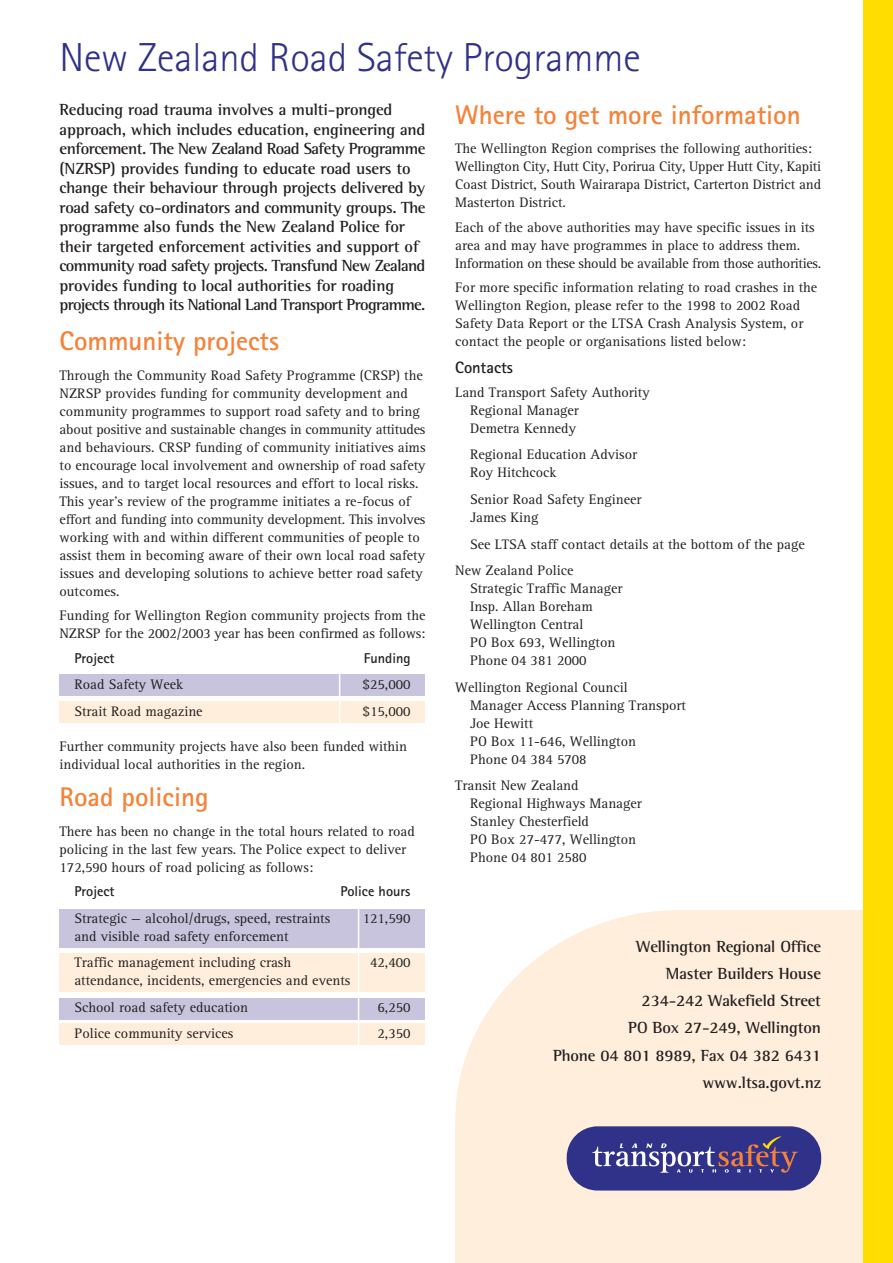
<style>
.page{position:relative;width:893px;height:1263px;background:#fff}
.page>*{position:absolute;margin:0;border:0;box-sizing:border-box;transform-origin:0 0}
.t1{font:40.5px "Rotis Sans Serif Light NZT";color:#303188}
.t2{font:27px "Rotis Sans Serif Bold NZT";color:#f58238}
.t3{font:16.5px/19.5px "Rotis Semi Serif Bold NZT";letter-spacing:-.01em;color:#231f20}
.t4{font:16.5px "Rotis Sans Serif Bold NZT";color:#231f20}
.t5{font:14.25px/18px "Rotis Serif NZT";color:#231f20}
.t6{font:14.25px "Rotis Sans Serif Bold NZT";color:#231f20}
</style>
<div class="page">
<div style="left:60px;top:953px;width:365px;height:39px;background:#ffeedc"></div>
<div style="left:60px;top:701px;width:365px;height:22px;background:#ffeedc"></div>
<div style="left:60px;top:674px;width:365px;height:22px;background:#c8c4dd"></div>
<div style="left:60px;top:1024px;width:365px;height:21px;background:#ffeedc"></div>
<div style="left:60px;top:909px;width:365px;height:38px;background:#c8c4dd"></div>
<div style="left:60px;top:998px;width:365px;height:21px;background:#c8c4dd"></div>
<hr style="left:358px;top:904px;width:1px;height:147px;background:#fff">
<svg style="left:455px;top:910px;width:408px;height:217px;background:#feefe0"></svg>
<div style="left:455px;top:1127px;width:437px;height:136px;background:#ffeedc"></div>
<div style="left:863px;top:0;width:29px;height:1263px;background:#fd0"></div>
<div style="left:566px;top:1126px;width:255px;height:65px;background:#303188;border-radius:31px"></div>
<svg style="left:592px;top:1136px;width:206px;height:37px"></svg>
<hr style="left:339px;top:669px;width:1px;height:59px;background:#fff">
<h1 class="t1" style="left:60px;top:42px;width:582px">New Zealand Road Safety Programme</h1>
<p class="t3" style="left:60px;top:101px;width:367px">Reducing road trauma involves a multi-pronged approach, which includes education, engineering and enforcement. The New Zealand Road Safety Programme (NZRSP) provides funding to educate road users to change their behaviour through projects delivered by road safety co-ordinators and community groups. The programme also funds the New Zealand Police for their targeted enforcement activities and support of community road safety projects. Transfund New Zealand provides funding to local authorities for roading projects through its National Land Transport Programme.</p>
<h2 class="t2" style="left:60px;top:331px;width:221px">Community projects</h2>
<p class="t5" style="left:60px;top:367px;width:367px">Through the Community Road Safety Programme (CRSP) the NZRSP provides funding for community development and community programmes to support road safety and to bring about positive and sustainable changes in community attitudes and behaviours. CRSP funding of community initiatives aims to encourage local involvement and ownership of road safety issues, and to target local resources and effort to local risks.<br>This year's review of the programme initiates a re-focus of effort and funding into community development. This involves working with and within different communities of people to assist them in becoming aware of their own local road safety issues and developing solutions to achieve better road safety outcomes.</p>
<p class="t5" style="left:60px;top:608px;width:367px">Funding for Wellington Region community projects from the<br>NZRSP for the 2002/2003 year has been confirmed as follows:</p>
<p class="t6" style="left:74px;top:652px;width:42px">Project</p>
<p class="t6" style="left:364px;top:652px;width:48px">Funding</p>
<p class="t5" style="left:74px;top:677px;width:110px">Road Safety Week</p>
<p class="t5" style="left:362px;top:677px;width:50px">$25,000</p>
<p class="t5" style="left:74px;top:703px;width:130px">Strait Road magazine</p>
<p class="t5" style="left:362px;top:703px;width:50px">$15,000</p>
<p class="t5" style="left:60px;top:738px;width:349px">Further community projects have also been funded within individual local authorities in the region.</p>
<h2 class="t2" style="left:60px;top:787px;width:150px">Road policing</h2>
<p class="t5" style="left:60px;top:823px;width:357px">There has been no change in the total hours related to road policing in the last few years. The Police expect to deliver<br>172,590 hours of road policing as follows:</p>
<p class="t6" style="left:74px;top:886px;width:42px">Project</p>
<p class="t6" style="left:340px;top:886px;width:72px">Police hours</p>
<p class="t5" style="left:74px;top:910px;width:257px">Strategic — alcohol/drugs, speed, restraints</p>
<p class="t5" style="left:363px;top:910px;width:49px">121,590</p>
<p class="t5" style="left:74px;top:924px;width:218px;line-height:26.5px">and visible road safety enforcement<br>Traffic management including crash</p>
<h2 class="t2" style="left:455px;top:105px;width:347px">Where to get more information</h2>
<p class="t5" style="left:455px;top:141px;width:367px">The Wellington Region comprises the following authorities:<br>Wellington City, Hutt City, Porirua City, Upper Hutt City, Kapiti Coast District, South Wairarapa District, Carterton District and Masterton District.</p>
<p class="t5" style="left:455px;top:219px;width:367px">Each of the above authorities may have specific issues in its area and may have programmes in place to address them.<br>Information on these should be available from those authorities.</p>
<p class="t5" style="left:455px;top:279px;width:363px">For more specific information relating to road crashes in the Wellington Region, please refer to the 1998 to 2002 Road Safety Data Report or the LTSA Crash Analysis System, or contact the people or organisations listed below:</p>
<p class="t4" style="left:455px;top:361px;width:59px">Contacts</p>
<p class="t5" style="left:470px;top:384px;width:181px;text-indent:-15px">Land Transport Safety Authority<br>Regional Manager<br>Demetra Kennedy</p>
<p class="t5" style="left:470px;top:447px;width:168px">Regional Education Advisor<br>Roy Hitchcock</p>
<p class="t5" style="left:470px;top:491px;width:173px">Senior Road Safety Engineer<br>James King</p>
<p class="t5" style="left:455px;top:532px;width:351px;line-height:26.5px;text-indent:15px">See LTSA staff contact details at the bottom of the page<br>New Zealand Police</p>
<p class="t5" style="left:470px;top:580px;width:154px">Strategic Traffic Manager<br>Insp. Allan Boreham<br>Wellington Central<br>PO Box 693, Wellington<br>Phone 04 381 2000</p>
<p class="t5" style="left:470px;top:679px;width:217px;text-indent:-15px">Wellington Regional Council<br>Manager Access Planning Transport<br>Joe Hewitt<br>PO Box 11-646, Wellington<br>Phone 04 384 5708</p>
<p class="t5" style="left:470px;top:777px;width:173px;text-indent:-15px">Transit New Zealand<br>Regional Highways Manager<br>Stanley Chesterfield<br>PO Box 27-477, Wellington<br>Phone 04 801 2580</p>
<p class="t3" style="left:553px;top:934px;width:269px;line-height:27.3px;text-align:right">Wellington Regional Office<br>Master Builders House<br>234-242 Wakefield Street<br>PO Box 27-249, Wellington<br>Phone 04 801 8989, Fax 04 382 6431 www.ltsa.govt.nz</p>
<p class="t5" style="left:370px;top:955px;width:42px">42,400</p>
<p class="t5" style="left:74px;top:969px;width:277px;line-height:26.5px">attendance, incidents, emergencies and events<br>School road safety education</p>
<p class="t5" style="left:377px;top:999px;width:35px">6,250</p>
<p class="t5" style="left:74px;top:1026px;width:160px">Police community services</p>
<p class="t5" style="left:377px;top:1026px;width:35px">2,350</p>
</div>
